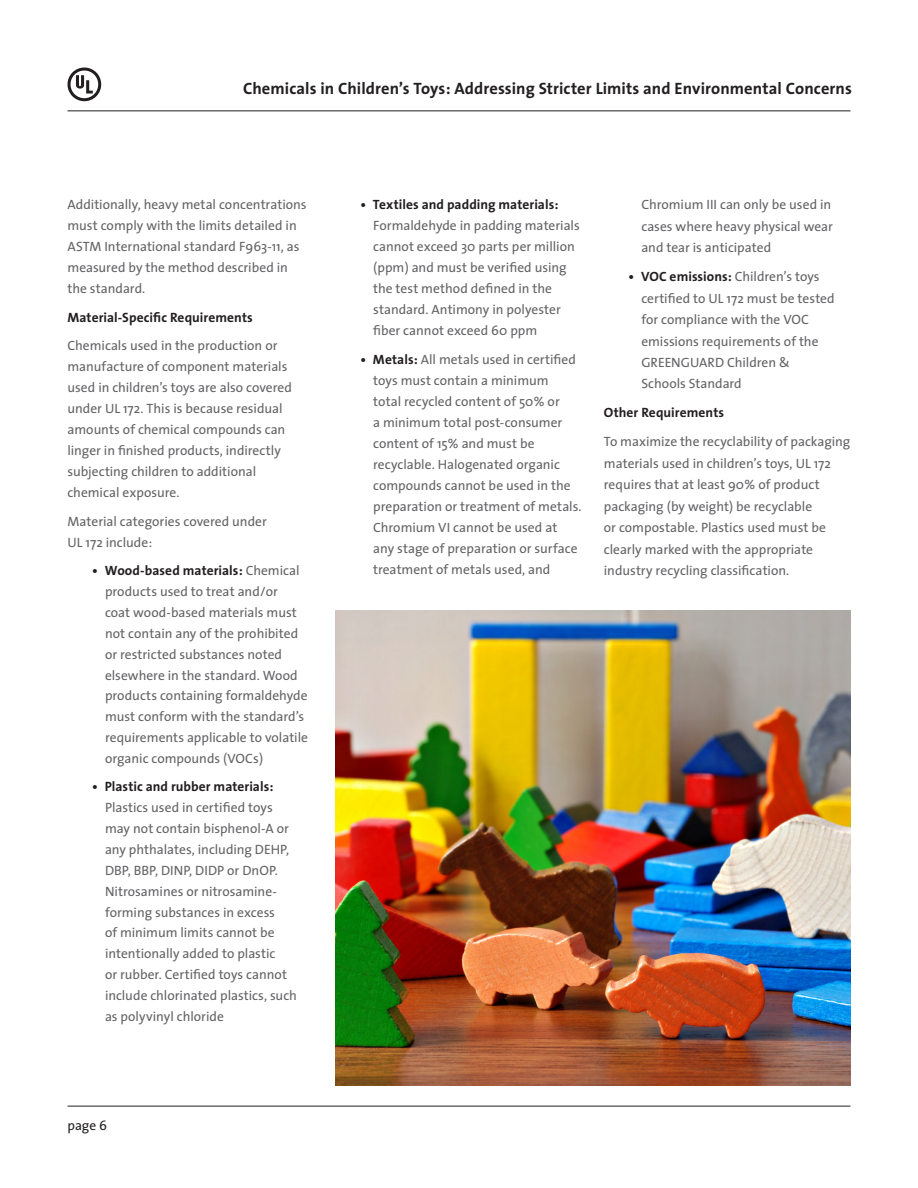
<style>
.page{position:relative;width:918px;height:1188px;background:#fff}
.page>*{position:absolute;margin:0;border:0;box-sizing:border-box;transform-origin:0 0}
.t1{font:700 16.5px "The Sans";letter-spacing:.005em;color:#231f20}
.Body_Copy{font:13.5px/21px "The Sans";color:#636366}
.Body_Copy-2{font:700 13.5px "The Sans";letter-spacing:.005em;color:#231f20}
.t2{font:13.5px "The Sans";color:#231f20}
.s1{font-weight:700;color:#231f20}
</style>
<div class="page">
<hr style="left:68px;top:111px;width:782px;height:1px;background:#231f20">
<hr style="left:68px;top:1106px;width:782px;height:1px;background:#231f20">
<svg style="left:67px;top:67px;width:35px;height:35px"></svg>
<img style="left:336px;top:611px;width:514px;height:475px">
<p class="t1" style="left:243px;top:74px;width:610px">Chemicals in Children’s Toys: Addressing Stricter Limits and Environmental Concerns</p>
<p class="Body_Copy" style="left:68px;top:194px;width:241px">Additionally, heavy metal concentrations must comply with the limits detailed in ASTM International standard F963-11, as measured by the method described in the standard.</p>
<p class="Body_Copy-2" style="left:68px;top:306px;width:187px">Material-Specific Requirements</p>
<p class="Body_Copy" style="left:68px;top:335px;width:226px">Chemicals used in the production or manufacture of component materials used in children’s toys are also covered under UL 172. This is because residual amounts of chemical compounds can linger in finished products, indirectly subjecting children to additional chemical exposure.</p>
<p class="Body_Copy" style="left:68px;top:510px;width:201px">Material categories covered under<br>UL 172 include:</p>
<p class="Body_Copy" style="left:105px;top:560px;width:205px;text-indent:-13px"><span class="s1">• Wood-based materials:</span> Chemical products used to treat and/or<br>coat wood-based materials must not contain any of the prohibited or restricted substances noted elsewhere in the standard. Wood products containing formaldehyde must conform with the standard’s requirements applicable to volatile organic compounds (VOCs)</p>
<p class="Body_Copy" style="left:105px;top:776px;width:193px;text-indent:-13px"><span class="s1">• Plastic and rubber materials:<br></span>Plastics used in certified toys may not contain bisphenol-A or any phthalates, including DEHP,<br>DBP, BBP, DINP, DIDP or DnOP.<br>Nitrosamines or nitrosamine&shy;forming substances in excess<br>of minimum limits cannot be intentionally added to plastic<br>or rubber. Certified toys cannot include chlorinated plastics, such as polyvinyl chloride</p>
<p class="t2" style="left:68px;top:1115px;width:41px">page 6</p>
<p class="Body_Copy" style="left:373px;top:194px;width:208px;text-indent:-13px"><span class="s1">• Textiles and padding materials:<br></span>Formaldehyde in padding materials cannot exceed 30 parts per million (ppm) and must be verified using the test method defined in the standard. Antimony in polyester fiber cannot exceed 60 ppm</p>
<p class="Body_Copy" style="left:373px;top:348px;width:210px;text-indent:-13px"><span class="s1">• Metals:</span> All metals used in certified toys must contain a minimum<br>total recycled content of 50% or<br>a minimum total post-consumer content of 15% and must be recyclable. Halogenated organic compounds cannot be used in the preparation or treatment of metals.<br>Chromium VI cannot be used at any stage of preparation or surface treatment of metals used, and</p>
<p class="Body_Copy" style="left:641px;top:194px;width:193px;line-height:21.5px;text-align:justify">Chromium III can only be used in cases where heavy physical wear and tear is anticipated</p>
<p class="Body_Copy" style="left:641px;top:265px;width:195px;line-height:21.5px;text-indent:-13px"><span class="s1">• VOC emissions:</span> Children’s toys certified to UL 172 must be tested for compliance with the VOC emissions requirements of the<br>GREENGUARD Children &amp;<br>Schools Standard</p>
<p class="Body_Copy-2" style="left:604px;top:402px;width:122px">Other Requirements</p>
<p class="Body_Copy" style="left:604px;top:431px;width:248px;line-height:21.5px">To maximize the recyclability of packaging materials used in children’s toys, UL 172 requires that at least 90% of product packaging (by weight) be recyclable<br>or compostable. Plastics used must be clearly marked with the appropriate industry recycling classification.</p>
</div>
